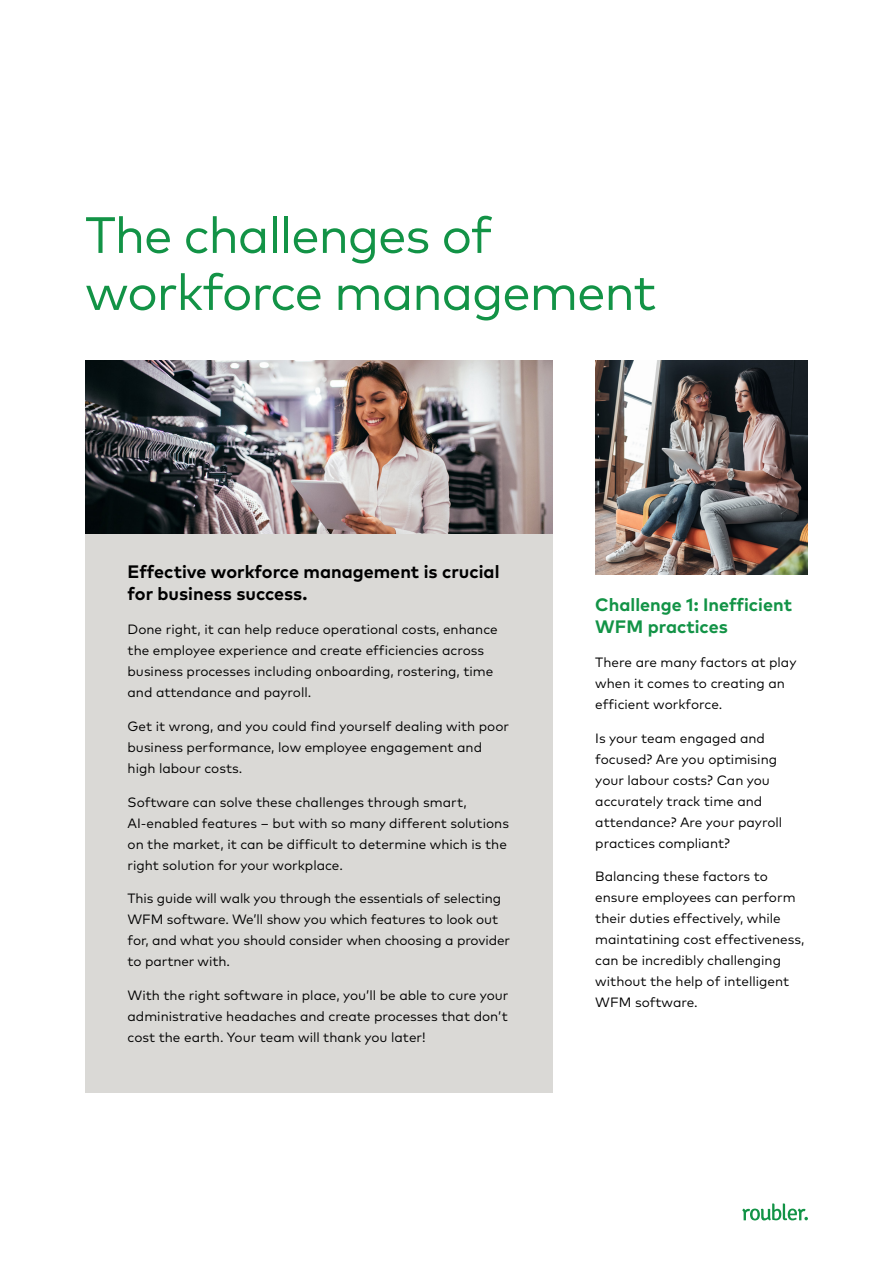
<style>
.page{position:relative;width:893px;height:1263px;background:#fff}
.page>*{position:absolute;margin:0;border:0;box-sizing:border-box;transform-origin:0 0}
.Main_Headings{font:51px/57px "Mark Pro";letter-spacing:-.025em;color:#129346}
.Sub_heads_black{font:700 18px/22.5px "Mark Pro";color:#000}
.Sub_Heads{font:700 18px/22.5px "Mark Pro";color:#129346}
.Body{font:13.5px/21px "Mark Pro";color:#000}
</style>
<div class="page">
<svg style="left:742px;top:1203px;width:66px;height:17px"></svg>
<div style="left:85px;top:534px;width:468px;height:559px;background:#dad9d6"></div>
<img style="left:595px;top:361px;width:213px;height:213px">
<img style="left:85px;top:361px;width:468px;height:173px">
<p class="Main_Headings" style="left:85px;top:202px;width:573px">The challenges of workforce management</p>
<p class="Sub_heads_black" style="left:128px;top:559px;width:373px">Effective workforce management is crucial for business success.</p>
<p class="Body" style="left:128px;top:618px;width:372px">Done right, it can help reduce operational costs, enhance the employee experience and create efficiencies across business processes including onboarding, rostering, time and attendance and payroll.</p>
<p class="Body" style="left:128px;top:714px;width:383px">Get it wrong, and you could find yourself dealing with poor business performance, low employee engagement and high labour costs.</p>
<p class="Body" style="left:128px;top:790px;width:383px">Software can solve these challenges through smart, AI‑enabled features – but with so many different solutions on the market, it can be difficult to determine which is the right solution for your workplace.</p>
<p class="Body" style="left:128px;top:887px;width:384px">This guide will walk you through the essentials of selecting WFM software. We’ll show you which features to look out for, and what you should consider when choosing a provider to partner with.</p>
<p class="Body" style="left:128px;top:984px;width:382px;text-align:justify">With the right software in place, you’ll be able to cure your administrative headaches and create processes that don’t cost the earth. Your team will thank you later!</p>
<p class="Sub_Heads" style="left:595px;top:591px;width:198px">Challenge 1: Inefficient<br>WFM practices</p>
<p class="Body" style="left:595px;top:650px;width:203px">There are many factors at play when it comes to creating an efficient workforce.</p>
<p class="Body" style="left:595px;top:726px;width:188px">Is your team engaged and focused? Are you optimising your labour costs? Can you accurately track time and attendance? Are your payroll practices compliant?</p>
<p class="Body" style="left:595px;top:865px;width:211px">Balancing these factors to ensure employees can perform their duties effectively, while maintatining cost effectiveness, can be incredibly challenging without the help of intelligent<br>WFM software.</p>
</div>
